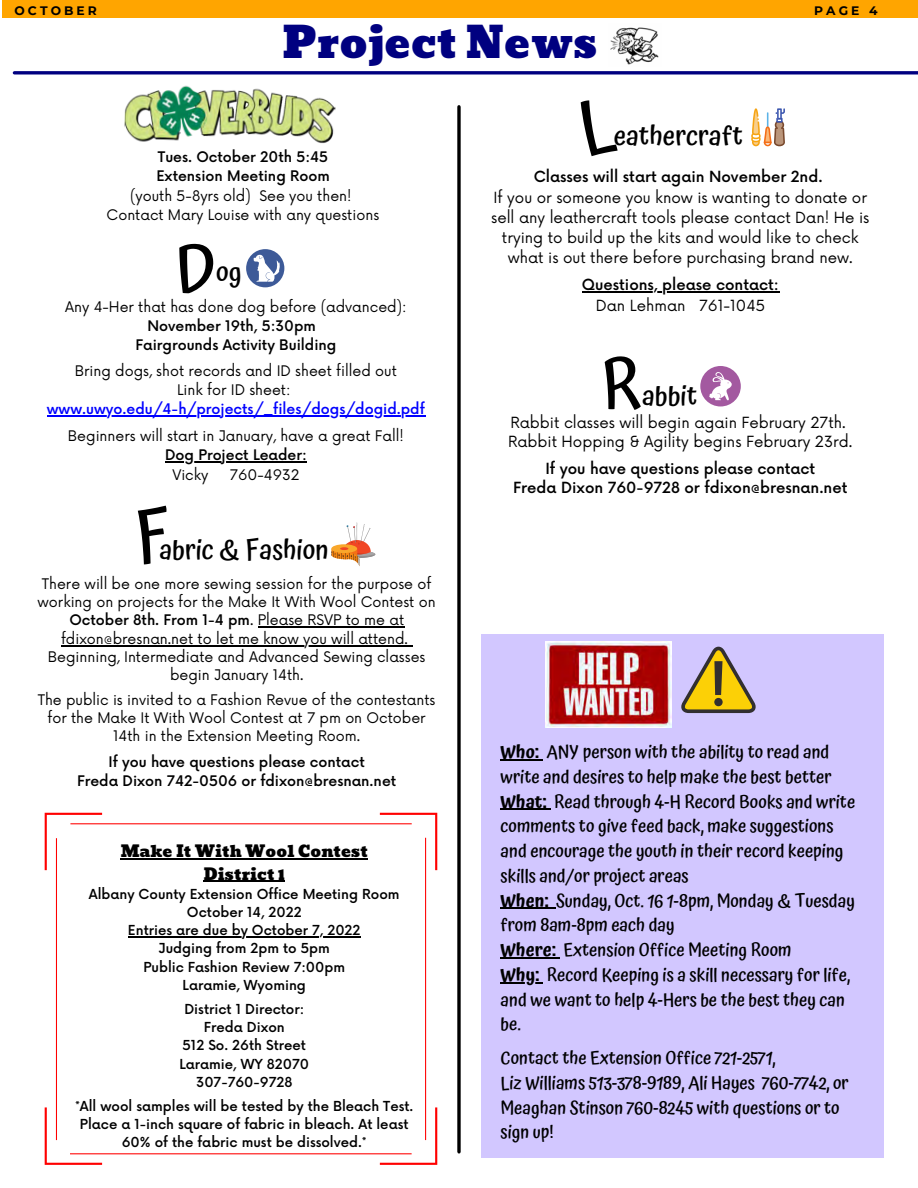
<style>
.page{position:relative;width:918px;height:1188px;background:#fff}
.page>*{position:absolute;margin:0;border:0;box-sizing:border-box;transform-origin:0 0}
.t1{font:42.6px "Bevan";color:#000080}
.t2{font:500 27px "Atma";color:#000}
.t3{font:500 18px/24.8px "Atma";color:#000}
.t4{font:16.2px/22.2px "Bevan";color:#000;text-align:center}
.t5{font:15px/20.2px "Now";color:#000}
.t6{font:500 15px/19.2px "Now";color:#000;text-align:center}
.t7{font:14.25px/18.3px "Now";color:#000;text-align:center}
.t8{font:500 14.25px/19.2px "Now";color:#000;text-align:center}
.t9{font:500 14.25px "Now";color:#00f}
.t10{font:500 13.5px/18.1px "Now";color:#000;text-align:center}
.t11{font:700 12.3px "Montserrat";letter-spacing:.25em;color:#000}
.s1{font-weight:500}
.s2{font-weight:600}
</style>
<div class="page">
<img style="left:610px;top:27px;width:49px;height:38px">
<div style="left:2px;top:0;width:916px;height:18px;background:#ffa500"></div>
<img style="left:124px;top:85px;width:212px;height:59px">
<svg style="left:14px;top:71px;width:904px;height:4px;background:#272793"></svg>
<svg style="left:457px;top:107px;width:4px;height:1045px;background:#272727"></svg>
<svg style="left:700px;top:366px;width:41px;height:40px"></svg>
<svg style="left:246px;top:249px;width:38px;height:38px"></svg>
<svg style="left:331px;top:523px;width:44px;height:43px"></svg>
<hr style="left:47px;top:415px;width:378px;height:2px;background:#00f">
<hr style="left:165px;top:462px;width:142px;height:1px;background:#000">
<hr style="left:258px;top:626px;width:146px;height:1px;background:#000">
<hr style="left:61px;top:645px;width:347px;height:1px;background:#000">
<div style="left:481px;top:634px;width:403px;height:523px;background:#d2c7ff"></div>
<svg style="left:681px;top:647px;width:75px;height:66px"></svg>
<img style="left:546px;top:642px;width:126px;height:85px">
<hr style="left:501px;top:759px;width:42px;height:1px;background:#000">
<hr style="left:501px;top:809px;width:50px;height:1px;background:#000">
<hr style="left:501px;top:908px;width:48px;height:1px;background:#000">
<hr style="left:501px;top:957px;width:59px;height:1px;background:#000">
<hr style="left:501px;top:982px;width:42px;height:1px;background:#000">
<hr style="left:582px;top:291px;width:197px;height:2px;background:#000">
<svg style="left:751px;top:108px;width:34px;height:38px"></svg>
<svg style="left:45px;top:813px;width:392px;height:352px"></svg>
<p class="t11" style="left:14px;top:3px;width:84px">OCTOBER</p>
<p class="t11" style="left:814px;top:3px;width:65px">PAGE 4</p>
<h1 class="t1" style="left:282px;top:9px;width:318px">Project News</h1>
<p class="t8" style="left:156px;top:148px;width:175px;text-align:left">Tues. October 20th 5:45<br>Extension Meeting Room</p>
<p class="t7" style="left:107px;top:187px;width:274px;line-height:19.2px">(youth 5-8yrs old) See you then!<br>Contact Mary Louise with any questions</p>
<h2 class="t2" style="left:216px;top:255px;width:27px">og</h2>
<p class="t7" style="left:65px;top:298px;width:343px">Any 4-Her that has done dog before (advanced):</p>
<p class="t8" style="left:135px;top:317px;width:202px">November 19th, 5:30pm<br>Fairgrounds Activity Building</p>
<p class="t7" style="left:75px;top:362px;width:324px;line-height:19.2px">Bring dogs, shot records and ID sheet filled out<br>Link for ID sheet:</p>
<p class="t9" style="left:47px;top:402px;width:380px">www.uwyo.edu/4-h/projects/_files/dogs/dogid.pdf</p>
<p class="t7" style="left:68px;top:428px;width:337px">Beginners will start in January, have a great Fall!</p>
<p class="t8" style="left:165px;top:447px;width:143px">Dog Project Leader:</p>
<p class="t7" style="left:172px;top:466px;width:38px">Vicky</p>
<p class="t7" style="left:230px;top:466px;width:71px">760-4932</p>
<h2 class="t2" style="left:159px;top:534px;width:171px">abric &amp; Fashion</h2>
<p class="t7" style="left:38px;top:575px;width:400px">There will be one more sewing session for the purpose of working on projects for the Make It With Wool Contest on <span class="s1">October 8th. From 1-4 pm</span>. Please RSVP to me at fdixon@bresnan.net to let me know you will attend.<br>Beginning, Intermediate and Advanced Sewing classes begin January 14th.</p>
<p class="t7" style="left:38px;top:692px;width:399px">The public is invited to a Fashion Revue of the contestants for the Make It With Wool Contest at 7 pm on October<br>14th in the Extension Meeting Room.</p>
<p class="t8" style="left:77px;top:753px;width:321px">If you have questions please contact<br>Freda Dixon 742-0506 or fdixon@bresnan.net</p>
<p class="t4" style="left:121px;top:841px;width:249px">Make It With Wool Contest<br>District 1</p>
<p class="t10" style="left:89px;top:886px;width:312px">Albany County Extension Office Meeting Room<br>October 14, 2022<br>Entries are due by October 7, 2022<br>Judging from 2pm to 5pm<br>Public Fashion Review 7:00pm<br>Laramie, Wyoming</p>
<p class="t10" style="left:179px;top:1001px;width:131px">District 1 Director:<br>Freda Dixon<br>512 So. 26th Street<br>Laramie, WY 82070<br>307-760-9728</p>
<p class="t10" style="left:75px;top:1098px;width:340px">*All wool samples will be tested by the Bleach Test.<br>Place a 1-inch square of fabric in bleach. At least<br>60% of the fabric must be dissolved.*</p>
<h2 class="t2" style="left:614px;top:120px;width:131px">eathercraft</h2>
<p class="t6" style="left:534px;top:168px;width:290px">Classes will start again November 2nd.</p>
<p class="t5" style="left:491px;top:188px;width:380px;text-align:center">If you or someone you know is wanting to donate or sell any leathercraft tools please contact Dan! He is trying to build up the kits and would like to check what is out there before purchasing brand new.</p>
<p class="t6" style="left:582px;top:276px;width:198px">Questions, please contact:</p>
<p class="t5" style="left:596px;top:296px;width:171px">Dan Lehman 761-1045</p>
<h2 class="t2" style="left:642px;top:380px;width:57px">abbit</h2>
<p class="t5" style="left:508px;top:414px;width:346px;line-height:19.2px">Rabbit classes will begin again February 27th.<br>Rabbit Hopping &amp; Agility begins February 23rd.</p>
<p class="t6" style="left:513px;top:460px;width:336px">If you have questions please contact<br>Freda Dixon 760-9728 or fdixon@bresnan.net</p>
<p class="t3" style="left:501px;top:740px;width:356px"><span class="s2">Who:</span> ANY person with the ability to read and write and desires to help make the best better <span class="s2">What:</span> Read through 4-H Record Books and write comments to give feed back, make suggestions and encourage the youth in their record keeping skills and/or project areas<br><span class="s2">When:</span> Sunday, Oct. 16 1-8pm, Monday &amp; Tuesday from 8am-8pm each day<br><span class="s2">Where:</span> Extension Office Meeting Room<br><span class="s2">Why:</span> Record Keeping is a skill necessary for life, and we want to help 4-Hers be the best they can be.</p>
<p class="t3" style="left:501px;top:1046px;width:350px">Contact the Extension Office 721-2571,<br>Liz Williams 513-378-9189, Ali Hayes 760-7742, or Meaghan Stinson 760-8245 with questions or to sign up!</p>
</div>
